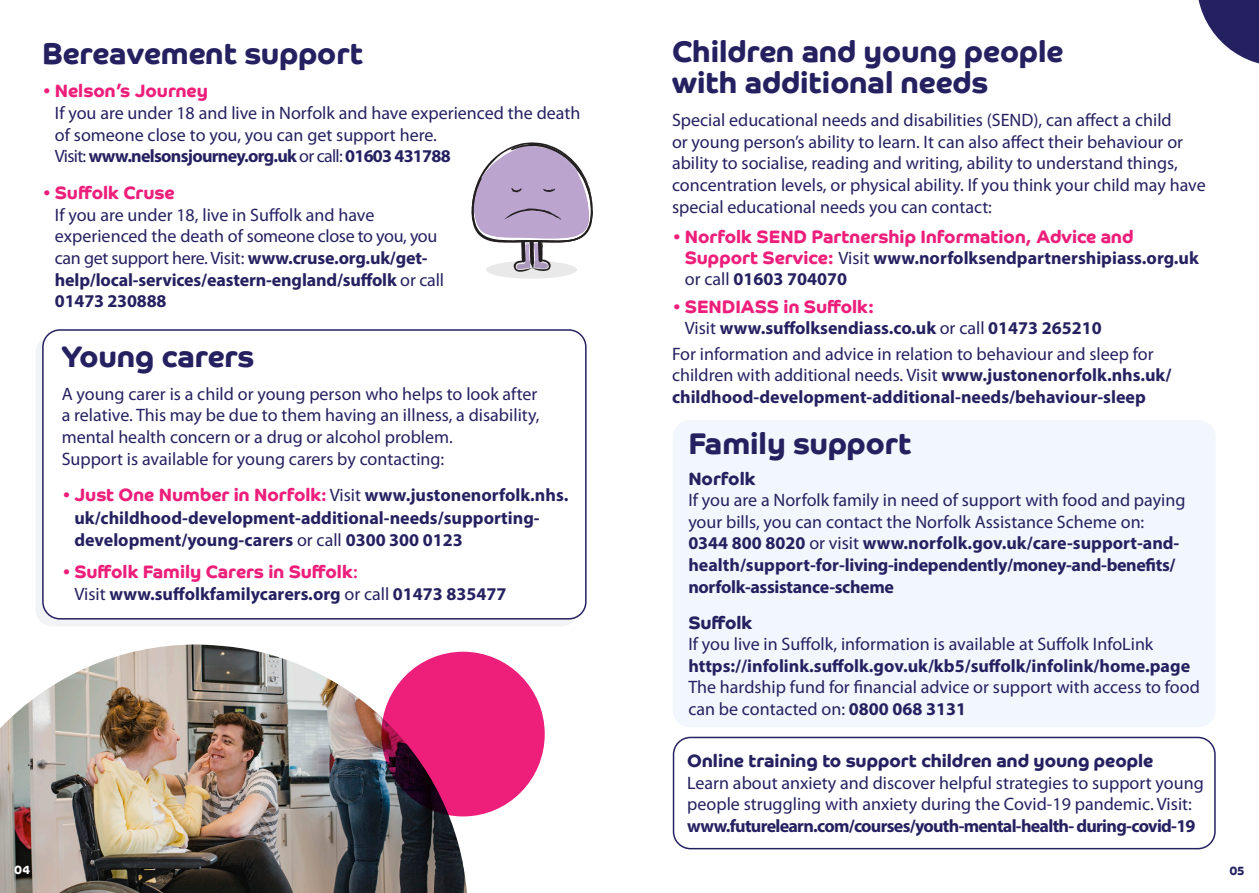
<style>
.page{position:relative;width:1259px;height:893px;background:#fff}
.page>*{position:absolute;margin:0;border:0;box-sizing:border-box;transform-origin:0 0}
.t1{font:700 30px/31.5px "Co Headline";color:#252161}
.Body_copy{font:18px/21.6px "Myriad Pro";color:#252161}
.Body_copy-2{font:700 18px/21.6px "Myriad Pro";color:#252161}
.Body_copy-3{font:700 18px/21px "Co Headline";color:#ee1e7b}
.Body_copy-4{font:700 18px "Myriad Pro";letter-spacing:-.04em;color:#252161}
.Body_copy-5{font:700 18px "Co Headline";color:#252161}
.t2{font:700 12px "Co Headline";color:#252161}
.t3{font:700 12px "Co Headline";color:#fff}
.s1{font-family:"Co Headline";font-weight:700;color:#ee1e7b}
.s2{font-weight:700}
.s3{font-family:"Co Headline";color:#ee1e7b}
.s4{color:#ee1e7b}
.s5{font-weight:400}
.s6{font-family:"Myriad Pro";font-weight:400;color:#252161}
.s7{font-family:"Myriad Pro";color:#252161}
</style>
<div class="page">
<div style="left:35px;top:336px;width:543px;height:290px;background:#f2f3f4;border-radius:17px"></div>
<div style="left:673px;top:420px;width:542px;height:307px;background:#f1f7fc;border-radius:17px"></div>
<div style="left:43px;top:330px;width:543px;height:289px;background:#fff;border-radius:17px"></div>
<div style="left:42px;top:329px;width:544px;height:291px;border:2px solid #252161;border-radius:17px"></div>
<img style="left:0;top:644px;width:467px;height:249px">
<div style="left:381px;top:652px;width:164px;height:164px;background:#ee1e7b;border-radius:50%"></div>
<svg style="left:1198px;top:0;width:61px;height:64px"></svg>
<svg style="left:471px;top:142px;width:122px;height:127px"></svg>
<svg style="left:486px;top:261px;width:91px;height:18px"></svg>
<div style="left:673px;top:737px;width:542px;height:112px;border:2px solid #252161;border-radius:17px"></div>
<p class="t1" style="left:42px;top:38px;width:322px">Bereavement support</p>
<p class="Body_copy" style="left:55px;top:80px;width:527px;text-indent:-13px"><span class="s1">• Nelson’s Journey<br></span>If you are under 18 and live in Norfolk and have experienced the death of someone close to you, you can get support here.<br>Visit: <span class="s2">www.nelsonsjourney.org.uk</span> or call: <span class="s2">01603 431788</span></p>
<p class="Body_copy" style="left:55px;top:182px;width:391px;text-indent:-13px"><span class="s1">• Suffolk Cruse<br></span>If you are under 18, live in Suffolk and have experienced the death of someone close to you, you can get support here. Visit: <span class="s2">www.cruse.org.uk/get&shy;help/local-services/eastern-england/suffolk</span> or call <span class="s2">01473 230888</span></p>
<p class="t1" style="left:62px;top:340px;width:194px">Young carers</p>
<p class="Body_copy" style="left:62px;top:383px;width:479px;text-align:justify">A young carer is a child or young person who helps to look after a relative. This may be due to them having an illness, a disability, mental health concern or a drug or alcohol problem.</p>
<p class="Body_copy" style="left:62px;top:447px;width:384px">Support is available for young carers by contacting:</p>
<p class="Body_copy-2" style="left:74px;top:483px;width:495px;line-height:22.5px;text-indent:-13px"><span class="s3">• Just One Number in Norfolk</span><span class="s4">:</span> <span class="s5">Visit</span> www.justonenorfolk.nhs. uk/childhood-development-additional-needs/supporting&shy;development/young-carers <span class="s5">or call</span> 0300 300 0123</p>
<p class="Body_copy-3" style="left:62px;top:561px;width:298px">• Suffolk Family Carers in Suffolk<span class="s5">:</span></p>
<p class="Body_copy-2" style="left:74px;top:583px;width:433px"><span class="s5">Visit</span> www.suffolkfamilycarers.org <span class="s5">or call</span> 01473 835477</p>
<p class="t3" style="left:14px;top:863px;width:17px">04</p>
<p class="t1" style="left:672px;top:36px;width:393px">Children and young people with additional needs</p>
<p class="Body_copy" style="left:672px;top:109px;width:535px">Special educational needs and disabilities (SEND), can affect a child<br>or young person’s ability to learn. It can also affect their behaviour or ability to socialise, reading and writing, ability to understand things, concentration levels, or physical ability. If you think your child may have special educational needs you can contact:</p>
<p class="Body_copy-3" style="left:685px;top:226px;width:515px;text-indent:-13px">• Norfolk SEND Partnership Information, Advice and<br>Support Service: <span class="s6">Visit</span> <span class="s7">www.norfolksendpartnershipiass.org.uk </span><span class="s6">or call</span> <span class="s7">01603 704070</span></p>
<p class="Body_copy-2" style="left:685px;top:296px;width:418px;line-height:21px;text-indent:-13px"><span class="s3">• SENDIASS in Suffolk:<br></span><span class="s5">Visit</span> www.suffolksendiass.co.uk <span class="s5">or call</span> 01473 265210</p>
<p class="Body_copy" style="left:672px;top:342px;width:501px">For information and advice in relation to behaviour and sleep for children with additional needs. Visit <span class="s2">www.justonenorfolk.nhs.uk/ childhood-development-additional-needs/behaviour-sleep</span></p>
<p class="t1" style="left:688px;top:427px;width:225px">Family support</p>
<p class="Body_copy-5" style="left:688px;top:468px;width:69px">Norfolk</p>
<p class="Body_copy-2" style="left:688px;top:489px;width:499px"><span class="s5">If you are a Norfolk family in need of support with food and paying your bills, you can contact the Norfolk Assistance Scheme on:<br></span>0344 800 8020 <span class="s5">or visit</span> www.norfolk.gov.uk/care-support-and&shy;health/support-for-living-independently/money-and-benefits/ norfolk-assistance-scheme</p>
<p class="Body_copy-5" style="left:688px;top:612px;width:66px">Suffolk</p>
<p class="Body_copy" style="left:688px;top:633px;width:513px">If you live in Suffolk, information is available at Suffolk InfoLink <span class="s2">https://infolink.suffolk.gov.uk/kb5/suffolk/infolink/home.page </span>The hardship fund for financial advice or support with access to food can be contacted on: <span class="s2">0800 068 3131</span></p>
<p class="Body_copy-5" style="left:687px;top:750px;width:467px">Online training to support children and young people</p>
<p class="Body_copy" style="left:687px;top:771px;width:518px">Learn about anxiety and discover helpful strategies to support young people struggling with anxiety during the Covid-19 pandemic. Visit:</p>
<p class="Body_copy-4" style="left:687px;top:814px;width:510px">www.futurelearn.com/courses/youth-mental-health- during-covid-19</p>
<p class="t2" style="left:1229px;top:863px;width:16px">05</p>
</div>
